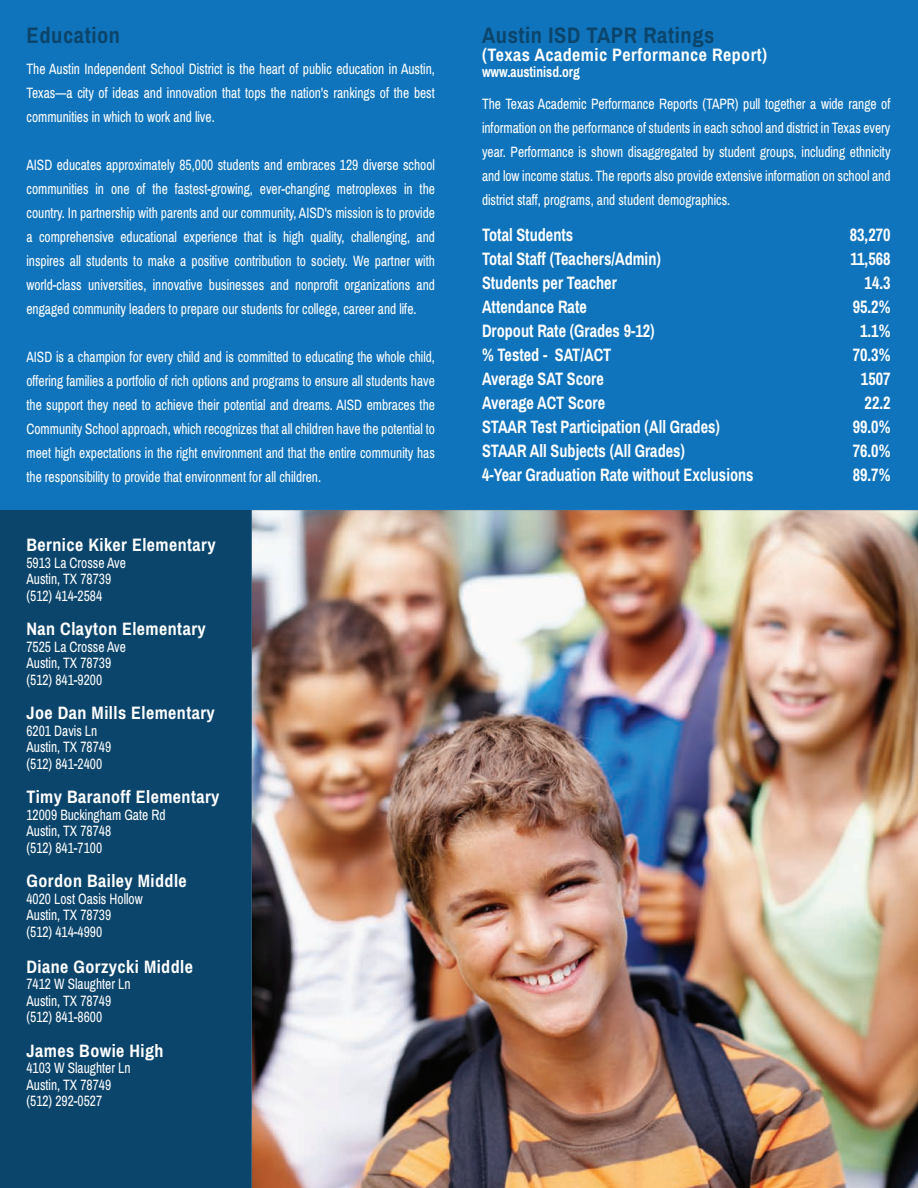
<style>
.page{position:relative;width:918px;height:1188px;background:#1074bc}
.page>*{position:absolute;margin:0;border:0;box-sizing:border-box;transform-origin:0 0}
.t1{font:700 22.5px "Archivo Narrow";letter-spacing:.025em;color:#0c456b}
.t2{font:700 18px "Archivo Narrow";color:#fff;scale:.9 1}
.t3{font:700 18px "Archivo Narrow";letter-spacing:.025em;color:#fff}
.t4{font:15px/24px "Archivo Narrow";color:#fff;scale:.9 1}
.s1{font-weight:700}
</style>
<div class="page">
<div style="left:0;top:510px;width:918px;height:678px;background:#0c456b"></div>
<img style="left:251px;top:510px;width:667px;height:678px">
<p class="t1" style="left:26px;top:21px;width:95px">Education</p>
<p class="t4" style="left:26px;top:57px;width:455px;text-align:justify">The Austin Independent School District is the heart of public education in Austin, Texas—a city of ideas and innovation that tops the nation's rankings of the best communities in which to work and live.</p>
<p class="t4" style="left:26px;top:153px;width:455px;text-align:justify">AISD educates approximately 85,000 students and embraces 129 diverse school communities in one of the fastest-growing, ever-changing metroplexes in the country. In partnership with parents and our community, AISD's mission is to provide a comprehensive educational experience that is high quality, challenging, and inspires all students to make a positive contribution to society. We partner with world-class universities, innovative businesses and nonprofit organizations and engaged community leaders to prepare our students for college, career and life.</p>
<p class="t4" style="left:26px;top:345px;width:455px;text-align:justify">AISD is a champion for every child and is committed to educating the whole child, offering families a portfolio of rich options and programs to ensure all students have the support they need to achieve their potential and dreams. AISD embraces the Community School approach, which recognizes that all children have the potential to meet high expectations in the right environment and that the entire community has the responsibility to provide that environment for all children.</p>
<p class="t3" style="left:26px;top:534px;width:191px">Bernice Kiker Elementary</p>
<p class="t4" style="left:26px;top:554px;width:112px;line-height:16.5px">5913 La Crosse Ave<br>Austin, TX 78739 (512) 414-2584</p>
<p class="t3" style="left:26px;top:618px;width:181px">Nan Clayton Elementary</p>
<p class="t4" style="left:26px;top:638px;width:112px;line-height:16.5px">7525 La Crosse Ave<br>Austin, TX 78739 (512) 841-9200</p>
<p class="t3" style="left:26px;top:702px;width:190px">Joe Dan Mills Elementary</p>
<p class="t4" style="left:26px;top:722px;width:96px;line-height:16.5px">6201 Davis Ln<br>Austin, TX 78749 (512) 841-2400</p>
<p class="t3" style="left:26px;top:786px;width:195px">Timy Baranoff Elementary</p>
<p class="t4" style="left:26px;top:806px;width:156px;line-height:16.5px">12009 Buckingham Gate Rd<br>Austin, TX 78748<br>(512) 841-7100</p>
<p class="t3" style="left:26px;top:870px;width:162px">Gordon Bailey Middle</p>
<p class="t4" style="left:26px;top:890px;width:131px;line-height:16.5px">4020 Lost Oasis Hollow<br>Austin, TX 78739<br>(512) 414-4990</p>
<p class="t3" style="left:26px;top:955px;width:168px">Diane Gorzycki Middle</p>
<p class="t4" style="left:26px;top:976px;width:117px;line-height:16.5px">7412 W Slaughter Ln<br>Austin, TX 78749 (512) 841-8600</p>
<p class="t3" style="left:26px;top:1039px;width:139px">James Bowie High</p>
<p class="t4" style="left:26px;top:1060px;width:117px;line-height:16.5px">4103 W Slaughter Ln<br>Austin, TX 78749 (512) 292-0527</p>
<p class="t1" style="left:482px;top:21px;width:234px">Austin ISD TAPR Ratings</p>
<p class="t3" style="left:482px;top:43px;width:287px">(Texas Academic Performance Report)</p>
<p class="t4" style="left:482px;top:56px;width:455px;line-height:31.5px"><span class="s1">www.austinisd.org<br></span>The Texas Academic Performance Reports (TAPR) pull together a wide range of</p>
<p class="t4" style="left:482px;top:116px;width:455px;text-align:justify">information on the performance of students in each school and district in Texas every year. Performance is shown disaggregated by student groups, including ethnicity and low income status. The reports also provide extensive information on school and district staff, programs, and student demographics.</p>
<p class="t2" style="left:482px;top:223px;width:103px">Total Students</p>
<p class="t2" style="left:850px;top:223px;width:47px">83,270</p>
<p class="t2" style="left:482px;top:247px;width:200px">Total Staff (Teachers/Admin)</p>
<p class="t2" style="left:851px;top:247px;width:46px">11,568</p>
<p class="t2" style="left:482px;top:271px;width:151px">Students per Teacher</p>
<p class="t2" style="left:865px;top:271px;width:30px">14.3</p>
<p class="t2" style="left:482px;top:295px;width:118px">Attendance Rate</p>
<p class="t2" style="left:853px;top:295px;width:43px">95.2%</p>
<p class="t2" style="left:482px;top:319px;width:193px">Dropout Rate (Grades 9-12)</p>
<p class="t2" style="left:860px;top:319px;width:35px">1.1%</p>
<p class="t2" style="left:482px;top:343px;width:145px">% Tested - SAT/ACT</p>
<p class="t2" style="left:853px;top:343px;width:43px">70.3%</p>
<p class="t2" style="left:482px;top:367px;width:137px">Average SAT Score</p>
<p class="t2" style="left:861px;top:367px;width:34px">1507</p>
<p class="t2" style="left:482px;top:391px;width:138px">Average ACT Score</p>
<p class="t2" style="left:865px;top:391px;width:30px">22.2</p>
<p class="t2" style="left:482px;top:415px;width:266px">STAAR Test Participation (All Grades)</p>
<p class="t2" style="left:853px;top:415px;width:43px">99.0%</p>
<p class="t2" style="left:482px;top:439px;width:227px">STAAR All Subjects (All Grades)</p>
<p class="t2" style="left:853px;top:439px;width:43px">76.0%</p>
<p class="t2" style="left:482px;top:463px;width:303px">4-Year Graduation Rate without Exclusions</p>
<p class="t2" style="left:853px;top:463px;width:43px">89.7%</p>
</div>
